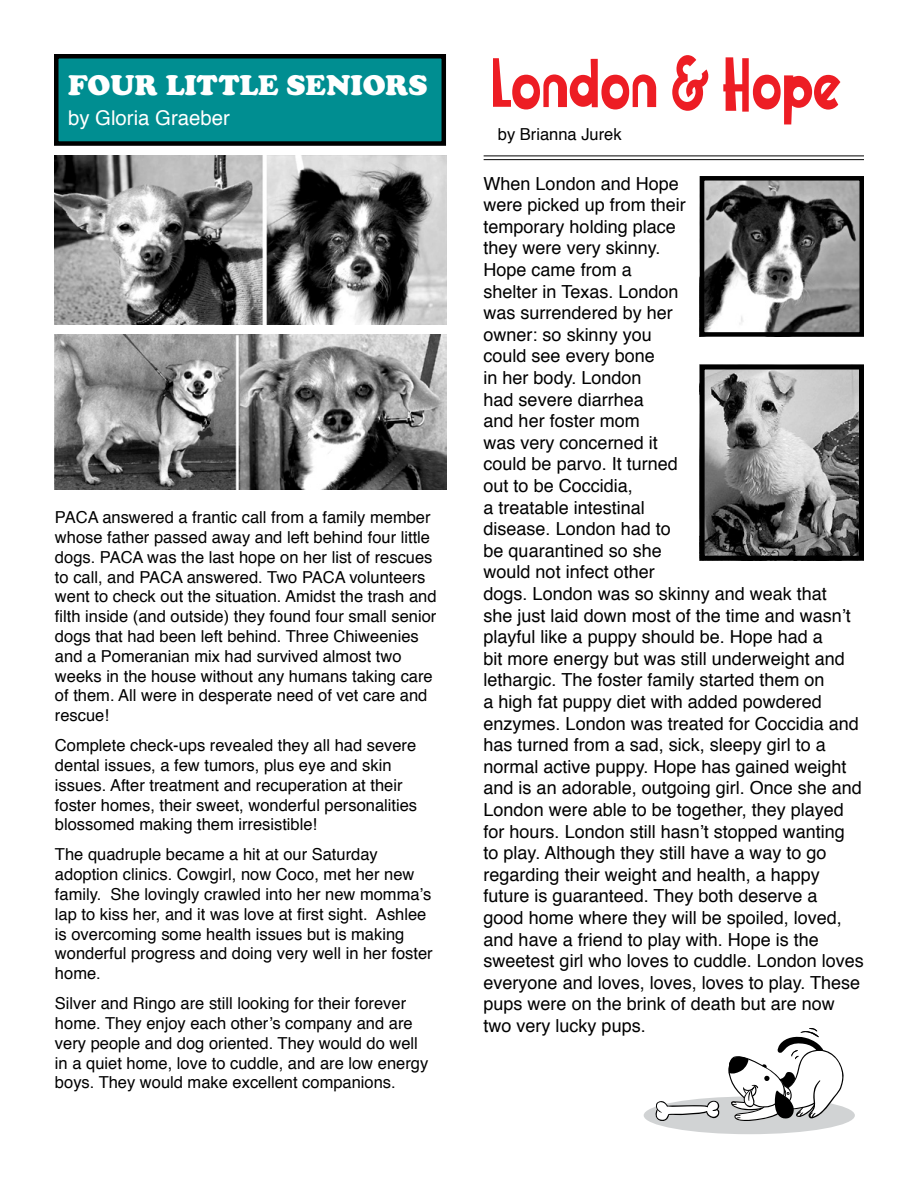
<style>
.page{position:relative;width:918px;height:1188px;background:#fff}
.page>*{position:absolute;margin:0;border:0;box-sizing:border-box;transform-origin:0 0}
.t1{font:700 93.15px "Superfruit";letter-spacing:-.005em;color:#ed1d24;scale:.84 1}
.t2{font:29.55px "Cooper Black DTC";color:#fff}
.t3{font:20.4px "Helvetica";color:#fff}
.t4{font:18px/21.6px "Helvetica";color:#000}
.t5{font:16.5px/19.8px "Helvetica";color:#000}
</style>
<div class="page">
<div style="left:54px;top:54px;width:392px;height:92px;background:#008e91;border:4px solid #000"></div>
<img style="left:54px;top:156px;width:392px;height:169px">
<img style="left:54px;top:334px;width:392px;height:156px">
<img style="left:705px;top:181px;width:154px;height:151px">
<div style="left:700px;top:176px;width:164px;height:161px;border:4px solid #000"></div>
<img style="left:706px;top:370px;width:152px;height:185px">
<div style="left:700px;top:364px;width:164px;height:197px;border:5px solid #000"></div>
<hr style="left:484px;top:156px;width:380px;height:1px;background:#000">
<hr style="left:484px;top:159px;width:380px;height:1px;background:#000">
<div style="left:644px;top:1097px;width:211px;height:37px;background:#d1d3d4;border-radius:50%"></div>
<svg style="left:728px;top:1028px;width:116px;height:93px"></svg>
<svg style="left:655px;top:1099px;width:65px;height:22px"></svg>
<h2 class="t2" style="left:68px;top:67px;width:361px">FOUR LITTLE SENIORS</h2>
<p class="t3" style="left:68px;top:102px;width:163px">by Gloria Graeber</p>
<p class="t5" style="left:55px;top:508px;width:383px">PACA answered a frantic call from a family member whose father passed away and left behind four little dogs. PACA was the last hope on her list of rescues to call, and PACA answered. Two PACA volunteers went to check out the situation. Amidst the trash and filth inside (and outside) they found four small senior dogs that had been left behind. Three Chiweenies and a Pomeranian mix had survived almost two weeks in the house without any humans taking care of them. All were in desperate need of vet care and rescue!</p>
<p class="t5" style="left:55px;top:736px;width:364px">Complete check-ups revealed they all had severe dental issues, a few tumors, plus eye and skin issues. After treatment and recuperation at their foster homes, their sweet, wonderful personalities blossomed making them irresistible!</p>
<p class="t5" style="left:55px;top:845px;width:379px">The quadruple became a hit at our Saturday adoption clinics. Cowgirl, now Coco, met her new family. She lovingly crawled into her new momma’s lap to kiss her, and it was love at first sight. Ashlee is overcoming some health issues but is making wonderful progress and doing very well in her foster home.</p>
<p class="t5" style="left:55px;top:994px;width:375px">Silver and Ringo are still looking for their forever home. They enjoy each other’s company and are very people and dog oriented. They would do well in a quiet home, love to cuddle, and are low energy boys. They would make excellent companions.</p>
<h1 class="t1" style="left:493px;top:37px;width:419px">London &amp; Hope</h1>
<p class="t5" style="left:498px;top:125px;width:125px">by Brianna Jurek</p>
<p class="t4" style="left:484px;top:173px;width:382px">When London and Hope<br>were picked up from their<br>temporary holding place<br>they were very skinny.<br>Hope came from a<br>shelter in Texas. London<br>was surrendered by her<br>owner: so skinny you<br>could see every bone<br>in her body. London<br>had severe diarrhea<br>and her foster mom<br>was very concerned it<br>could be parvo. It turned<br>out to be Coccidia,<br>a treatable intestinal<br>disease. London had to<br>be quarantined so she<br>would not infect other<br>dogs. London was so skinny and weak that<br>she just laid down most of the time and wasn’t playful like a puppy should be. Hope had a<br>bit more energy but was still underweight and lethargic. The foster family started them on<br>a high fat puppy diet with added powdered enzymes. London was treated for Coccidia and has turned from a sad, sick, sleepy girl to a normal active puppy. Hope has gained weight and is an adorable, outgoing girl. Once she and<br>London were able to be together, they played for hours. London still hasn’t stopped wanting to play. Although they still have a way to go regarding their weight and health, a happy future is guaranteed. They both deserve a<br>good home where they will be spoiled, loved, and have a friend to play with. Hope is the sweetest girl who loves to cuddle. London loves everyone and loves, loves, loves to play. These pups were on the brink of death but are now two very lucky pups.</p>
</div>
